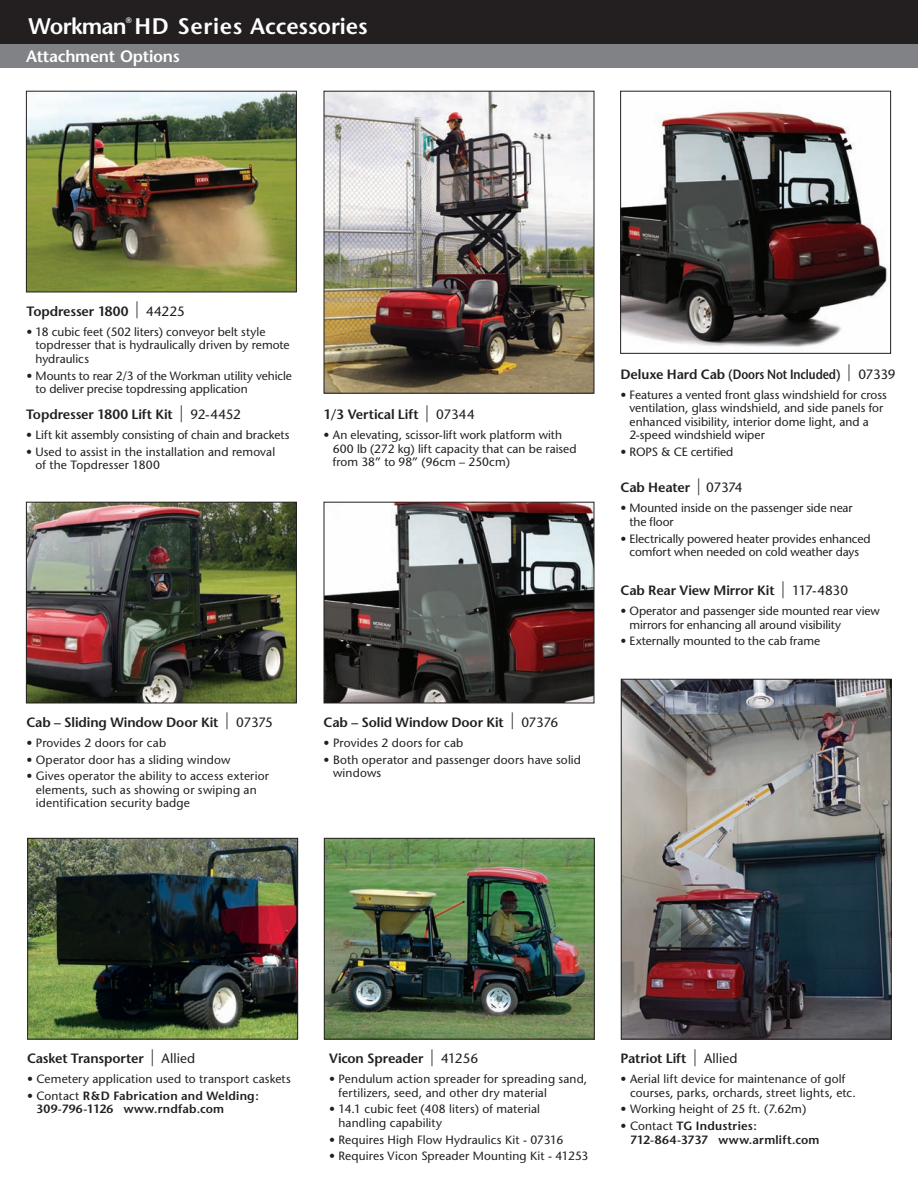
<style>
.page{position:relative;width:918px;height:1188px;background:#fff}
.page>*{position:absolute;margin:0;border:0;box-sizing:border-box;transform-origin:0 0}
.t1{font:600 22.5px "Stone Sans";letter-spacing:-.005em;color:#fff}
.t2{font:600 16.5px "Stone Sans";letter-spacing:-.015em;color:#fff}
.t3{font:600 13.5px "Stone Sans";letter-spacing:-.01em;color:#231f20}
.t4{font:12px/13.5px "Stone Sans";letter-spacing:.005em;color:#231f20}
.t5{font:600 12px/13.5px "Stone Sans";letter-spacing:.015em;color:#231f20}
.t6{font:600 7.8px "Stone Sans";color:#fff}
.s1{font-size:16.8px}
.s2{font-weight:400}
</style>
<div class="page">
<img style="left:28px;top:93px;width:267px;height:197px">
<div style="left:26px;top:91px;width:271px;height:201px;border:1px solid #231f20"></div>
<img style="left:28px;top:504px;width:267px;height:197px">
<div style="left:26px;top:502px;width:271px;height:201px;border:1px solid #231f20"></div>
<img style="left:326px;top:504px;width:266px;height:197px">
<div style="left:324px;top:502px;width:270px;height:201px;border:1px solid #231f20"></div>
<img style="left:326px;top:93px;width:266px;height:299px">
<div style="left:324px;top:91px;width:270px;height:303px;border:1px solid #231f20"></div>
<img style="left:622px;top:111px;width:267px;height:236px">
<div style="left:620px;top:91px;width:271px;height:263px;border:1px solid #231f20"></div>
<div style="left:0;top:0;width:918px;height:45px;background:#231f20"></div>
<div style="left:0;top:45px;width:918px;height:23px;background:#808285"></div>
<img style="left:29px;top:840px;width:267px;height:197px">
<div style="left:27px;top:838px;width:271px;height:201px;border:1px solid #231f20"></div>
<img style="left:623px;top:681px;width:267px;height:356px">
<div style="left:621px;top:679px;width:271px;height:360px;border:1px solid #231f20"></div>
<img style="left:326px;top:840px;width:267px;height:197px">
<div style="left:324px;top:838px;width:271px;height:201px;border:1px solid #231f20"></div>
<p class="t6" style="left:126px;top:15px;width:7px">®</p>
<h1 class="t1" style="left:28px;top:13px;width:341px">Workman HD Series Accessories</h1>
<h2 class="t2" style="left:26px;top:47px;width:155px">Attachment Options</h2>
<p class="t3" style="left:26px;top:303px;width:160px">Topdresser 1800 <span class="s1">|</span> <span class="s2">44225</span></p>
<p class="t4" style="left:36px;top:325px;width:256px;text-indent:-9px">• 18 cubic feet (502 liters) conveyor belt style topdresser that is hydraulically driven by remote hydraulics</p>
<p class="t4" style="left:36px;top:369px;width:258px;text-indent:-9px">• Mounts to rear 2/3 of the Workman utility vehicle to deliver precise topdressing application</p>
<p class="t3" style="left:26px;top:406px;width:216px">Topdresser 1800 Lift Kit <span class="s1">|</span> <span class="s2">92-4452</span></p>
<p class="t4" style="left:26px;top:428px;width:265px">• Lift kit assembly consisting of chain and brackets</p>
<p class="t4" style="left:35px;top:445px;width:241px;text-indent:-9px">• Used to assist in the installation and removal of the Topdresser 1800</p>
<p class="t3" style="left:324px;top:406px;width:153px">1/3 Vertical Lift <span class="s1">|</span> <span class="s2">07344</span></p>
<p class="t4" style="left:333px;top:428px;width:245px;text-indent:-9px">• An elevating, scissor-lift work platform with<br>600 lb (272 kg) lift capacity that can be raised from 38” to 98” (96cm – 250cm)</p>
<p class="t3" style="left:26px;top:714px;width:248px">Cab – Sliding Window Door Kit <span class="s1">|</span> <span class="s2">07375</span></p>
<p class="t4" style="left:26px;top:736px;width:141px">• Provides 2 doors for cab</p>
<p class="t4" style="left:26px;top:753px;width:206px">• Operator door has a sliding window</p>
<p class="t4" style="left:36px;top:770px;width:235px;text-indent:-9px">• Gives operator the ability to access exterior elements, such as showing or swiping an identification security badge</p>
<p class="t3" style="left:324px;top:714px;width:236px">Cab – Solid Window Door Kit <span class="s1">|</span> <span class="s2">07376</span></p>
<p class="t4" style="left:324px;top:736px;width:141px">• Provides 2 doors for cab</p>
<p class="t4" style="left:333px;top:753px;width:250px;text-indent:-9px">• Both operator and passenger doors have solid windows</p>
<p class="t3" style="left:621px;top:366px;width:277px">Deluxe Hard Cab (Doors Not Included) <span class="s1">|</span> <span class="s2">07339</span></p>
<p class="t4" style="left:630px;top:388px;width:259px;text-indent:-9px">• Features a vented front glass windshield for cross ventilation, glass windshield, and side panels for enhanced visibility, interior dome light, and a 2-speed windshield wiper</p>
<p class="t4" style="left:621px;top:445px;width:114px">• ROPS &amp; CE certified</p>
<p class="t3" style="left:621px;top:480px;width:124px">Cab Heater <span class="s1">|</span> <span class="s2">07374</span></p>
<p class="t4" style="left:630px;top:501px;width:225px;text-indent:-9px">• Mounted inside on the passenger side near the floor</p>
<p class="t4" style="left:621px;top:532px;width:252px;text-align:center">• Electrically powered heater provides enhanced comfort when needed on cold weather days</p>
<p class="t3" style="left:621px;top:582px;width:229px">Cab Rear View Mirror Kit <span class="s1">|</span> <span class="s2">117-4830</span></p>
<p class="t4" style="left:630px;top:604px;width:252px;text-indent:-9px">• Operator and passenger side mounted rear view mirrors for enhancing all around visibility</p>
<p class="t4" style="left:621px;top:634px;width:201px">• Externally mounted to the cab frame</p>
<p class="t3" style="left:27px;top:1050px;width:170px">Casket Transporter <span class="s1">|</span> <span class="s2">Allied</span></p>
<p class="t4" style="left:27px;top:1072px;width:265px">• Cemetery application used to transport caskets</p>
<p class="t5" style="left:36px;top:1089px;width:224px;text-indent:-9px"><span class="s2">• Contact</span> R&amp;D Fabrication and Welding:<br>309-796-1126 www.rndfab.com</p>
<p class="t3" style="left:329px;top:1050px;width:151px">Vicon Spreader <span class="s1">|</span> <span class="s2">41256</span></p>
<p class="t4" style="left:339px;top:1072px;width:250px;text-indent:-9px">• Pendulum action spreader for spreading sand, fertilizers, seed, and other dry material</p>
<p class="t4" style="left:339px;top:1102px;width:203px;text-indent:-9px">• 14.1 cubic feet (408 liters) of material handling capability</p>
<p class="t4" style="left:329px;top:1133px;width:236px">• Requires High Flow Hydraulics Kit - 07316</p>
<p class="t4" style="left:329px;top:1149px;width:261px">• Requires Vicon Spreader Mounting Kit - 41253</p>
<p class="t3" style="left:621px;top:1050px;width:118px">Patriot Lift <span class="s1">|</span> <span class="s2">Allied</span></p>
<p class="t4" style="left:630px;top:1072px;width:227px;text-indent:-9px">• Aerial lift device for maintenance of golf courses, parks, orchards, street lights, etc.</p>
<p class="t4" style="left:621px;top:1102px;width:187px">• Working height of 25 ft. (7.62m)</p>
<p class="t5" style="left:630px;top:1119px;width:191px;text-indent:-9px"><span class="s2">• Contact</span> TG Industries:<br>712-864-3737 www.armlift.com</p>
</div>
